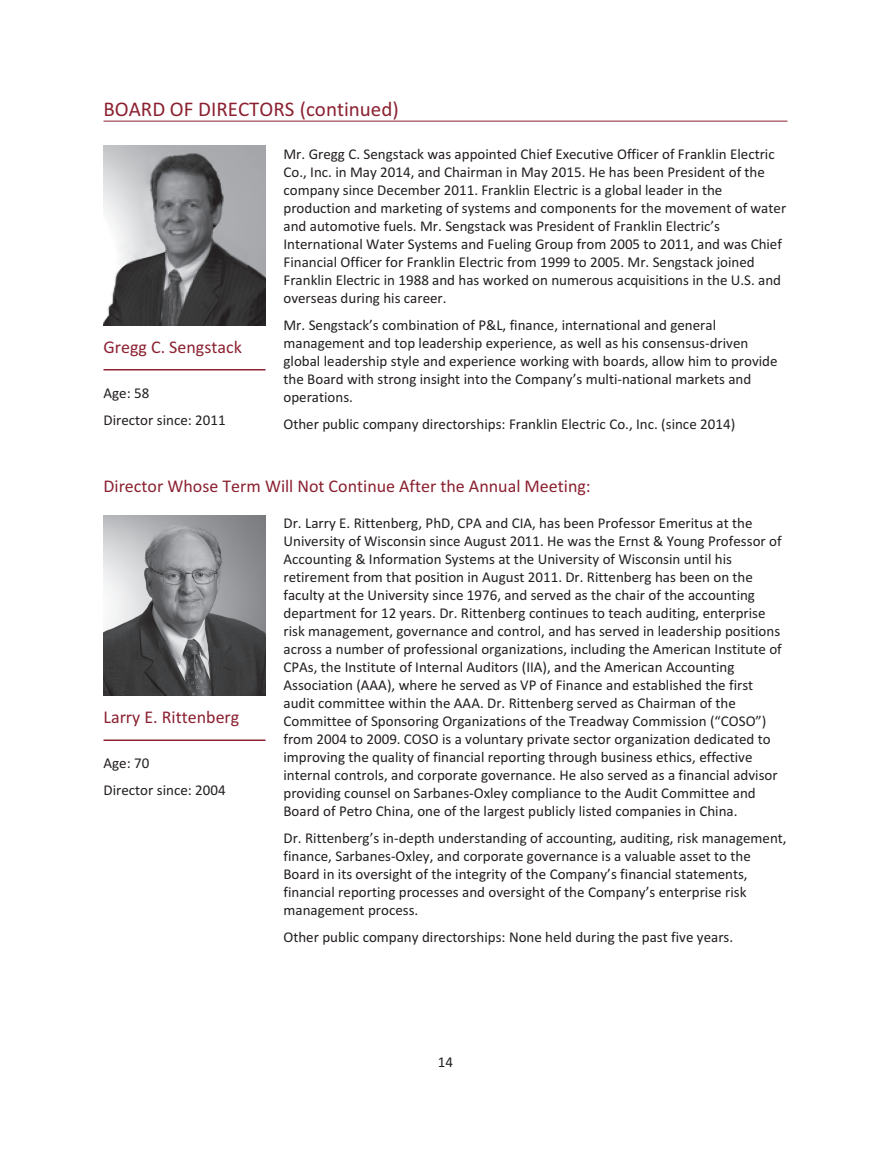
<style>
.page{position:relative;width:891px;height:1161px;background:#fff}
.page>*{position:absolute;margin:0;border:0;box-sizing:border-box;transform-origin:0 0}
.t1{font:21px "Calibri";color:#8b2131}
.t2{font:18px "Calibri";color:#8b2131}
.t3{font:15px/18px "Calibri";color:#231f20}
</style>
<div class="page">
<hr style="left:104px;top:121px;width:684px;height:1px;background:#8b2131">
<img style="left:104px;top:145px;width:162px;height:181px">
<hr style="left:104px;top:369px;width:162px;height:1px;background:#8b2131">
<img style="left:104px;top:516px;width:162px;height:180px">
<hr style="left:104px;top:740px;width:162px;height:1px;background:#8b2131">
<h1 class="t1" style="left:104px;top:101px;width:297px">BOARD OF DIRECTORS (continued)</h1>
<p class="t2" style="left:104px;top:340px;width:140px">Gregg C. Sengstack</p>
<p class="t3" style="left:104px;top:380px;width:124px;line-height:27px">Age: 58<br>Director since: 2011</p>
<p class="t3" style="left:284px;top:146px;width:504px">Mr. Gregg C. Sengstack was appointed Chief Executive Officer of Franklin Electric Co., Inc. in May 2014, and Chairman in May 2015. He has been President of the company since December 2011. Franklin Electric is a global leader in the production and marketing of systems and components for the movement of water and automotive fuels. Mr. Sengstack was President of Franklin Electric’s International Water Systems and Fueling Group from 2005 to 2011, and was Chief Financial Officer for Franklin Electric from 1999 to 2005. Mr. Sengstack joined Franklin Electric in 1988 and has worked on numerous acquisitions in the U.S. and overseas during his career.</p>
<p class="t3" style="left:284px;top:317px;width:496px">Mr. Sengstack’s combination of P&amp;L, finance, international and general management and top leadership experience, as well as his consensus-driven global leadership style and experience working with boards, allow him to provide the Board with strong insight into the Company’s multi-national markets and operations.</p>
<p class="t3" style="left:284px;top:416px;width:453px">Other public company directorships: Franklin Electric Co., Inc. (since 2014)</p>
<p class="t2" style="left:104px;top:480px;width:489px">Director Whose Term Will Not Continue After the Annual Meeting:</p>
<p class="t2" style="left:104px;top:711px;width:137px">Larry E. Rittenberg</p>
<p class="t3" style="left:104px;top:751px;width:124px;line-height:27px">Age: 70<br>Director since: 2004</p>
<p class="t3" style="left:284px;top:515px;width:500px">Dr. Larry E. Rittenberg, PhD, CPA and CIA, has been Professor Emeritus at the University of Wisconsin since August 2011. He was the Ernst &amp; Young Professor of Accounting &amp; Information Systems at the University of Wisconsin until his retirement from that position in August 2011. Dr. Rittenberg has been on the faculty at the University since 1976, and served as the chair of the accounting department for 12 years. Dr. Rittenberg continues to teach auditing, enterprise risk management, governance and control, and has served in leadership positions across a number of professional organizations, including the American Institute of CPAs, the Institute of Internal Auditors (IIA), and the American Accounting Association (AAA), where he served as VP of Finance and established the first audit committee within the AAA. Dr. Rittenberg served as Chairman of the Committee of Sponsoring Organizations of the Treadway Commission (“COSO”) from 2004 to 2009. COSO is a voluntary private sector organization dedicated to improving the quality of financial reporting through business ethics, effective internal controls, and corporate governance. He also served as a financial advisor providing counsel on Sarbanes-Oxley compliance to the Audit Committee and Board of Petro China, one of the largest publicly listed companies in China.</p>
<p class="t3" style="left:284px;top:830px;width:505px">Dr. Rittenberg’s in-depth understanding of accounting, auditing, risk management, finance, Sarbanes-Oxley, and corporate governance is a valuable asset to the Board in its oversight of the integrity of the Company’s financial statements, financial reporting processes and oversight of the Company’s enterprise risk management process.</p>
<p class="t3" style="left:284px;top:929px;width:451px">Other public company directorships: None held during the past five years.</p>
<p class="t3" style="left:438px;top:1054px;width:17px">14</p>
</div>
